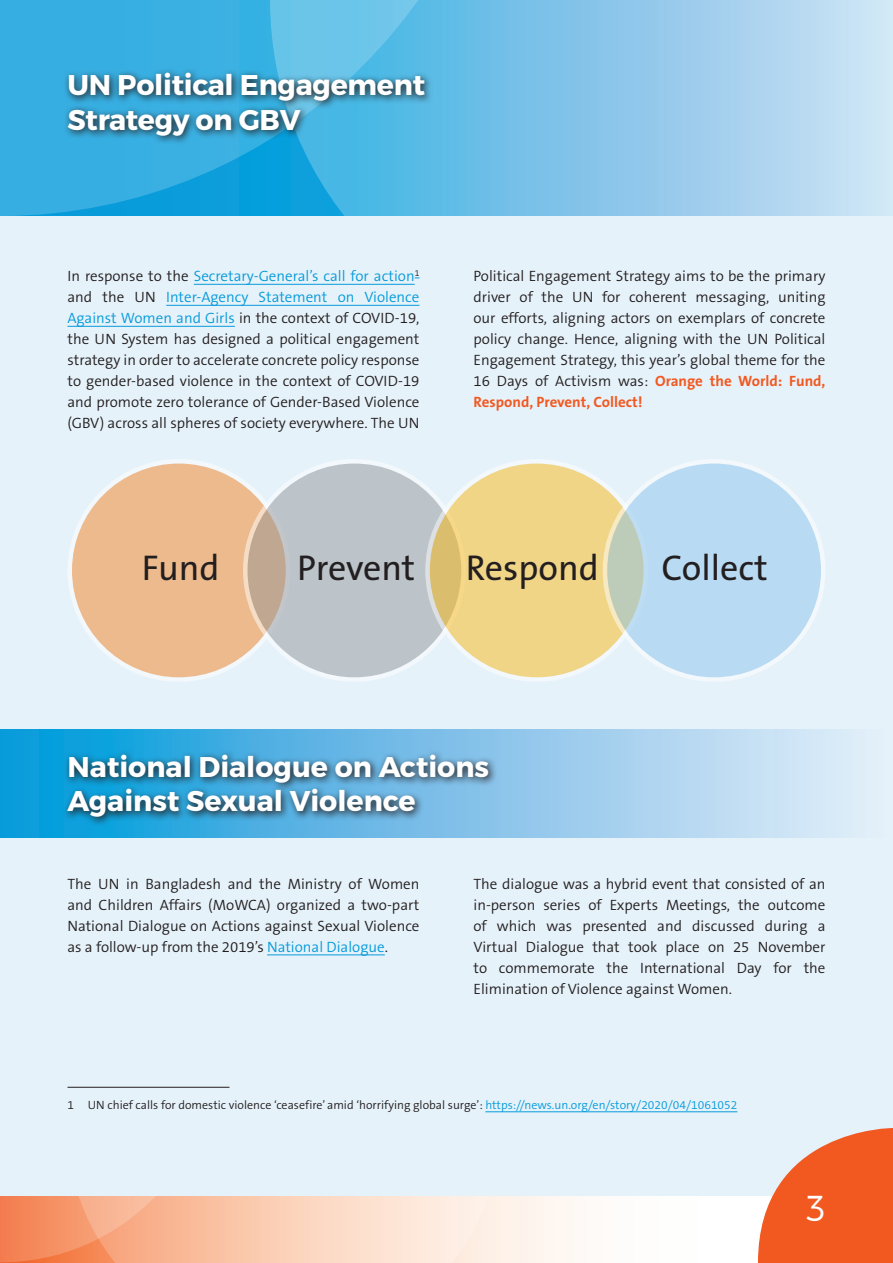
<style>
.page{position:relative;width:893px;height:1263px;background:#fff}
.page>*{position:absolute;margin:0;border:0;box-sizing:border-box;transform-origin:0 0}
.t1{font:36px "The Sans B5 Plain";color:#231f20}
.t2{font:300 36px "Montserrat";color:#fff}
._000_Sub-1{font:700 28.5px/34.5px "Montserrat";color:#fff}
.Normal_wrd_4{font:700 28.5px "Montserrat";letter-spacing:-.01em;color:#fff}
.t3{font:300 15px/21px "The Sans B4";color:#231f20;text-align:justify}
.t4{font:300 12px "The Sans B4";color:#231f20}
.s1{color:#069bda}
.s2{font-family:"The Sans B7";font-weight:700;color:#f15921}
</style>
<div class="page">
<div style="left:0;top:1195px;width:758px;height:68px;background:linear-gradient(to bottom,#fefbf8,#fefbf8)"></div>
<svg style="left:0;top:1195px;width:68px;height:67px;background:#f4895b"></svg>
<svg style="left:68px;top:1195px;width:432px;height:68px;background:#facdb5"></svg>
<svg style="left:513px;top:0;width:379px;height:216px;background:#a1cfed"></svg>
<svg style="left:0;top:0;width:513px;height:216px;background:#43b3e3"></svg>
<svg style="left:63px;top:68px;width:371px;height:77px;background:#3b94ba"></svg>
<div style="left:0;top:216px;width:893px;height:979px;background:#e6f2fa"></div>
<svg style="left:758px;top:1128px;width:135px;height:135px"></svg>
<div style="left:0;top:729px;width:893px;height:108px;background:linear-gradient(to right,#0197d9,#eeedf9)"></div>
<svg style="left:63px;top:749px;width:435px;height:78px;background:#4590b8"></svg>
<hr style="left:267px;top:954px;width:118px;height:1px;background:#069bda">
<hr style="left:485px;top:1111px;width:252px;height:1px;background:#069bda">
<hr style="left:68px;top:1087px;width:162px;height:1px;background:#231f20">
<div style="left:70px;top:461px;width:218px;height:219px;background:#edba8d;border-radius:50%"></div>
<svg style="left:245px;top:461px;width:219px;height:219px;background:#bfc2c5"></svg>
<svg style="left:428px;top:461px;width:218px;height:219px;background:#eed48a"></svg>
<svg style="left:605px;top:461px;width:218px;height:219px;background:#bbdaed"></svg>
<hr style="left:194px;top:284px;width:221px;height:1px;background:#069bda">
<hr style="left:166px;top:305px;width:253px;height:1px;background:#069bda">
<hr style="left:68px;top:326px;width:167px;height:1px;background:#069bda">
<p class="Normal_wrd_4" style="left:68px;top:67px;width:359px">UN Political Engagement</p>
<p class="Normal_wrd_4" style="left:68px;top:102px;width:234px">Strategy on GBV</p>
<p class="t3" style="left:68px;top:266px;width:353px">In response to the <span class="s1">Secretary-General’s call for action</span><sup>1 </sup>and the UN <span class="s1">Inter-Agency Statement on Violence Against Women and Girls</span> in the context of COVID-19, the UN System has designed a political engagement strategy in order to accelerate concrete policy response to gender-based violence in the context of COVID-19 and promote zero tolerance of Gender-Based Violence (GBV) across all spheres of society everywhere. The UN</p>
<p class="t3" style="left:473px;top:266px;width:353px">Political Engagement Strategy aims to be the primary driver of the UN for coherent messaging, uniting our efforts, aligning actors on exemplars of concrete policy change. Hence, aligning with the UN Political Engagement Strategy, this year’s global theme for the 16 Days of Activism was: <span class="s2">Orange the World: Fund, Respond, Prevent, Collect!</span></p>
<p class="t1" style="left:142px;top:549px;width:79px">Fund</p>
<p class="t1" style="left:297px;top:549px;width:120px">Prevent</p>
<p class="t1" style="left:466px;top:549px;width:135px">Respond</p>
<p class="t1" style="left:662px;top:549px;width:108px">Collect</p>
<p class="_000_Sub-1" style="left:68px;top:750px;width:423px">National Dialogue on Actions<br>Against Sexual Violence</p>
<p class="t3" style="left:68px;top:873px;width:353px">The UN in Bangladesh and the Ministry of Women and Children Affairs (MoWCA) organized a two-part National Dialogue on Actions against Sexual Violence as a follow-up from the 2019’s <span class="s1">National Dialogue</span>.</p>
<p class="t3" style="left:473px;top:873px;width:353px">The dialogue was a hybrid event that consisted of an in-person series of Experts Meetings, the outcome of which was presented and discussed during a Virtual Dialogue that took place on 25 November to commemorate the International Day for the Elimination of Violence against Women.</p>
<p class="t4" style="left:68px;top:1099px;width:671px">1 UN chief calls for domestic violence ‘ceasefire’ amid ‘horrifying global surge’: <span class="s1">https://news.un.org/en/story/2020/04/1061052</span></p>
<p class="t2" style="left:806px;top:1186px;width:20px">3</p>
</div>
